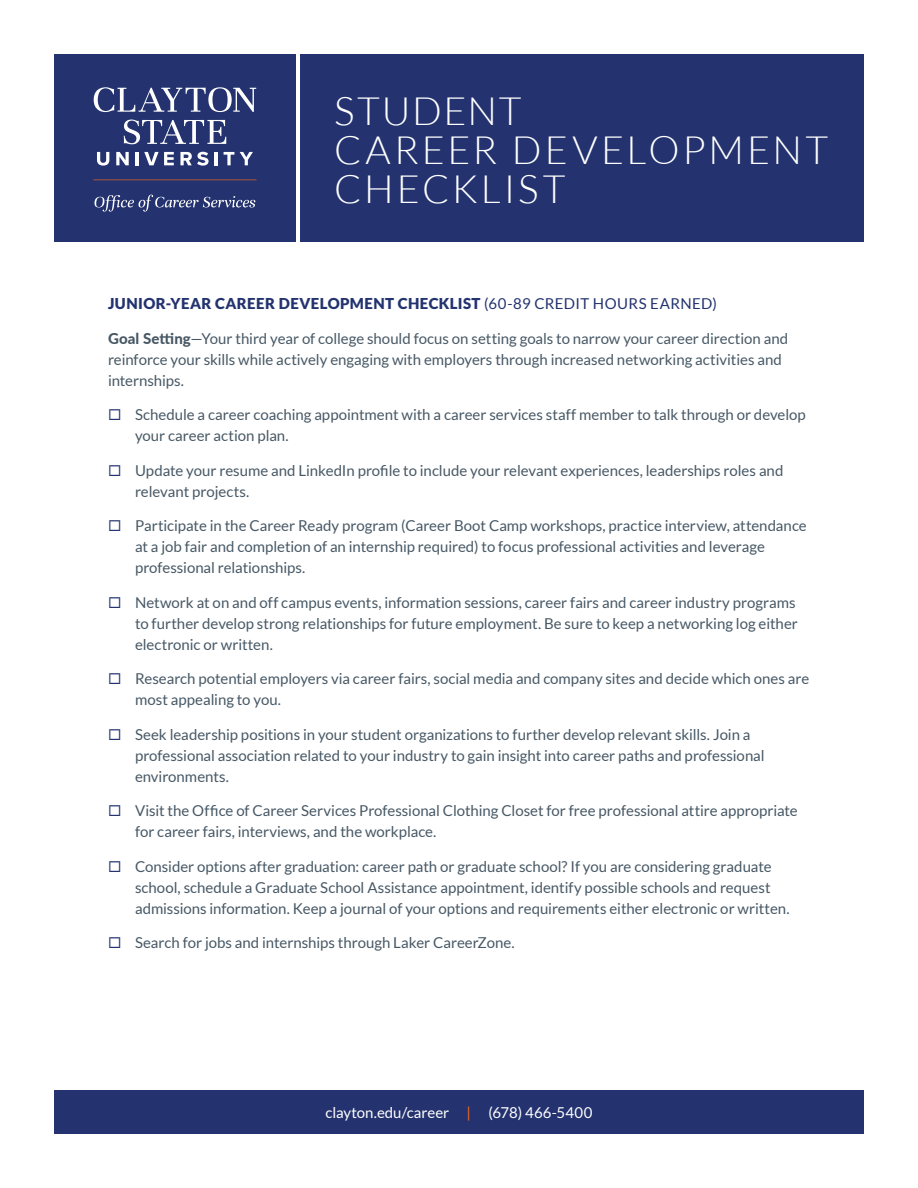
<style>
.page{position:relative;width:918px;height:1188px;background:#fff}
.page>*{position:absolute;margin:0;border:0;box-sizing:border-box;transform-origin:0 0}
.t1{font:300 39.15px/39.2px "Lato";letter-spacing:.07em;color:#fff}
.t2{font:15px/21px "Lato";color:#475865}
.t3{font:900 15px "Lato";letter-spacing:.03em;color:#23336f}
.t4{font:15px "Lato";color:#fff}
.s1{font-weight:400}
.s2{font-weight:800}
.s3{color:#f36621}
</style>
<div class="page">
<div style="left:54px;top:54px;width:242px;height:188px;background:#24336f"></div>
<div style="left:300px;top:54px;width:564px;height:188px;background:#24336f"></div>
<div style="left:54px;top:1091px;width:810px;height:43px;background:#24336f"></div>
<svg style="left:94px;top:87px;width:162px;height:25px"></svg>
<svg style="left:124px;top:120px;width:102px;height:24px"></svg>
<svg style="left:215px;top:152px;width:3px;height:13px"></svg>
<svg style="left:180px;top:152px;width:29px;height:14px"></svg>
<svg style="left:240px;top:152px;width:13px;height:13px"></svg>
<svg style="left:224px;top:152px;width:10px;height:13px"></svg>
<svg style="left:116px;top:152px;width:13px;height:13px"></svg>
<svg style="left:97px;top:152px;width:12px;height:14px"></svg>
<svg style="left:136px;top:152px;width:38px;height:13px"></svg>
<svg style="left:93px;top:180px;width:164px;height:1px"></svg>
<svg style="left:95px;top:195px;width:160px;height:17px"></svg>
<h1 class="t1" style="left:334px;top:91px;width:496px">STUDENT<br>CAREER DEVELOPMENT<br>CHECKLIST</h1>
<p class="t3" style="left:108px;top:295px;width:611px">JUNIOR-YEAR CAREER DEVELOPMENT CHECKLIST <span class="s1">(60-89 CREDIT HOURS EARNED)</span></p>
<p class="t2" style="left:108px;top:328px;width:682px"><span class="s2">Goal Setting</span>—Your third year of college should focus on setting goals to narrow your career direction and reinforce your skills while actively engaging with employers through increased networking activities and internships.</p>
<p class="t2" style="left:135px;top:404px;width:672px">Schedule a career coaching appointment with a career services staff member to talk through or develop your career action plan.</p>
<p class="t2" style="left:135px;top:460px;width:650px">Update your resume and LinkedIn profile to include your relevant experiences, leaderships roles and relevant projects.</p>
<p class="t2" style="left:135px;top:515px;width:673px">Participate in the Career Ready program (Career Boot Camp workshops, practice interview, attendance at a job fair and completion of an internship required) to focus professional activities and leverage professional relationships.</p>
<p class="t2" style="left:135px;top:592px;width:664px">Network at on and off campus events, information sessions, career fairs and career industry programs to further develop strong relationships for future employment. Be sure to keep a networking log either electronic or written.</p>
<p class="t2" style="left:135px;top:668px;width:676px">Research potential employers via career fairs, social media and company sites and decide which ones are most appealing to you.</p>
<p class="t2" style="left:135px;top:724px;width:631px">Seek leadership positions in your student organizations to further develop relevant skills. Join a professional association related to your industry to gain insight into career paths and professional environments.</p>
<p class="t2" style="left:135px;top:800px;width:664px">Visit the Office of Career Services Professional Clothing Closet for free professional attire appropriate for career fairs, interviews, and the workplace.</p>
<p class="t2" style="left:135px;top:856px;width:656px">Consider options after graduation: career path or graduate school? If you are considering graduate school, schedule a Graduate School Assistance appointment, identify possible schools and request admissions information. Keep a journal of your options and requirements either electronic or written.</p>
<p class="t2" style="left:135px;top:932px;width:381px">Search for jobs and internships through Laker CareerZone.</p>
<p class="t4" style="left:325px;top:1104px;width:269px">clayton.edu/career <span class="s3">|</span> (678) 466-5400</p>
</div>
